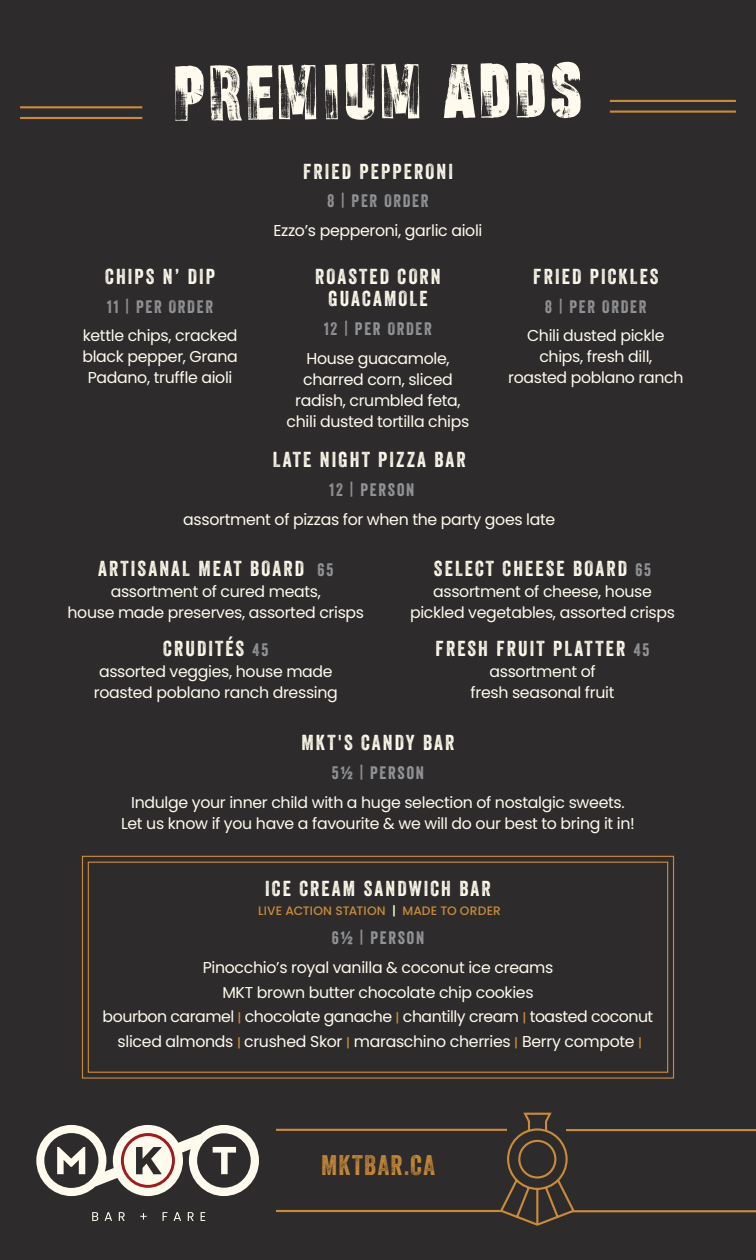
<style>
.page{position:relative;width:756px;height:1260px;background:#2e2b2c}
.page>*{position:absolute;margin:0;border:0;box-sizing:border-box;transform-origin:0 0}
.MKT_section_head{font:66.5px "JUNO";color:#fefbee}
.MKT_food_description{font:27.47px "Veneer Two";letter-spacing:.05em;color:#c98b3a}
.MKT_Food_Title_Spaced{font:21px/22.8px "Veneer";letter-spacing:.1em;color:#fefbee;text-align:center}
.MKT_Food_Title_Spaced-2{font:17.5px "Veneer";letter-spacing:.1em;color:#939598}
.MKT_Food_Title_Spaced-3{font:15.75px/21px "Poppins";letter-spacing:-.02em;color:#fefbee;text-align:center}
.MKT_Food_Title_Spaced-4{font:500 12.25px "Poppins";letter-spacing:.01em;color:#c98b3a}
.s1{font-size:17.5px;color:#939598}
.s2{color:#fffce8}
.s3{font-weight:500;font-size:12.25px;color:#c98b3a}
</style>
<div class="page">
<svg style="left:81px;top:855px;width:594px;height:224px"></svg>
<div style="left:88px;top:862px;width:580px;height:211px;border:1px solid #c98b3a"></div>
<hr style="left:20px;top:106px;width:122px;height:2px;background:#c98b3a">
<hr style="left:20px;top:117px;width:122px;height:2px;background:#c98b3a">
<hr style="left:610px;top:100px;width:126px;height:2px;background:#c98b3a">
<hr style="left:610px;top:111px;width:126px;height:2px;background:#c98b3a">
<hr style="left:0;top:1210px;width:524px;height:2px;background:#c98b3a">
<hr style="left:0;top:1129px;width:560px;height:2px;background:#c98b3a">
<div style="left:0;top:1105px;width:276px;height:136px;background:#2e2b2c"></div>
<hr style="left:529px;top:1129px;width:227px;height:2px;background:#c98b3a">
<hr style="left:543px;top:1210px;width:213px;height:2px;background:#c98b3a">
<svg style="left:498px;top:1112px;width:78px;height:114px"></svg>
<svg style="left:92px;top:1212px;width:6px;height:9px"></svg>
<svg style="left:104px;top:1212px;width:8px;height:9px"></svg>
<svg style="left:119px;top:1212px;width:6px;height:9px"></svg>
<svg style="left:140px;top:1213px;width:7px;height:7px"></svg>
<svg style="left:163px;top:1212px;width:18px;height:9px"></svg>
<svg style="left:188px;top:1212px;width:6px;height:9px"></svg>
<svg style="left:201px;top:1212px;width:4px;height:9px"></svg>
<svg style="left:36px;top:1125px;width:223px;height:72px"></svg>
<p class="MKT_section_head" style="left:172px;top:52px;width:411px;rotate:-1deg">Premium adds</p>
<p class="MKT_Food_Title_Spaced" style="left:105px;top:265px;width:111px">CHIPS N’ DIP</p>
<p class="MKT_Food_Title_Spaced-2" style="left:107px;top:296px;width:107px">11 | PER ORDER</p>
<p class="MKT_Food_Title_Spaced-3" style="left:82px;top:325px;width:157px">kettle chips, cracked black pepper, Grana<br>Padano, truffle aioli</p>
<p class="MKT_Food_Title_Spaced" style="left:303px;top:159px;width:151px">FRIED PEPPERONI</p>
<p class="MKT_Food_Title_Spaced-2" style="left:327px;top:190px;width:103px">8 | PER ORDER</p>
<p class="MKT_Food_Title_Spaced-3" style="left:274px;top:220px;width:210px">Ezzo’s pepperoni, garlic aioli</p>
<p class="MKT_Food_Title_Spaced" style="left:315px;top:265px;width:127px">ROASTED CORN<br>GUACAMOLE</p>
<p class="MKT_Food_Title_Spaced-2" style="left:324px;top:318px;width:109px">12 | PER ORDER</p>
<p class="MKT_Food_Title_Spaced-3" style="left:287px;top:348px;width:184px">House guacamole, charred corn, sliced radish, crumbled feta, chili dusted tortilla chips</p>
<p class="MKT_Food_Title_Spaced" style="left:533px;top:265px;width:127px">FRIED PICKLES</p>
<p class="MKT_Food_Title_Spaced-2" style="left:545px;top:296px;width:103px">8 | PER ORDER</p>
<p class="MKT_Food_Title_Spaced-3" style="left:508px;top:325px;width:177px">Chili dusted pickle chips, fresh dill, roasted poblano ranch</p>
<p class="MKT_Food_Title_Spaced" style="left:273px;top:448px;width:194px">LATE NIGHT PIZZA BAR</p>
<p class="MKT_Food_Title_Spaced-2" style="left:330px;top:479px;width:86px">12 | PERSON</p>
<p class="MKT_Food_Title_Spaced-3" style="left:183px;top:509px;width:374px">assortment of pizzas for when the party goes late</p>
<p class="MKT_Food_Title_Spaced" style="left:98px;top:557px;width:237px">ARTISANAL MEAT BOARD <span class="s1">65</span></p>
<p class="MKT_Food_Title_Spaced-3" style="left:68px;top:581px;width:298px">assortment of cured meats,<br>house made preserves, assorted crisps</p>
<p class="MKT_Food_Title_Spaced" style="left:163px;top:637px;width:107px">CRUDITÉS <span class="s1">45</span></p>
<p class="MKT_Food_Title_Spaced-3" style="left:94px;top:661px;width:246px">assorted veggies, house made roasted poblano ranch dressing</p>
<p class="MKT_Food_Title_Spaced" style="left:434px;top:557px;width:219px">SELECT CHEESE BOARD <span class="s1">65</span></p>
<p class="MKT_Food_Title_Spaced-3" style="left:410px;top:581px;width:266px">assortment of cheese, house pickled vegetables, assorted crisps</p>
<p class="MKT_Food_Title_Spaced" style="left:436px;top:637px;width:215px">FRESH FRUIT PLATTER <span class="s1">45</span></p>
<p class="MKT_Food_Title_Spaced-3" style="left:471px;top:661px;width:145px">assortment of fresh seasonal fruit</p>
<p class="MKT_Food_Title_Spaced" style="left:301px;top:731px;width:155px">MKT'S CANDY BAR</p>
<p class="MKT_Food_Title_Spaced-2" style="left:332px;top:762px;width:94px">5½ | PERSON</p>
<p class="MKT_Food_Title_Spaced-3" style="left:121px;top:792px;width:515px">Indulge your inner child with a huge selection of nostalgic sweets.<br>Let us know if you have a favourite &amp; we will do our best to bring it in!</p>
<p class="MKT_Food_Title_Spaced" style="left:265px;top:877px;width:227px">ICE CREAM SANDWICH BAR</p>
<p class="MKT_Food_Title_Spaced-4" style="left:258px;top:904px;width:244px">LIVE ACTION STATION <span class="s2">|</span> MADE TO ORDER</p>
<p class="MKT_Food_Title_Spaced-2" style="left:332px;top:927px;width:94px">6½ | PERSON</p>
<p class="MKT_Food_Title_Spaced-3" style="left:103px;top:955px;width:552px;line-height:24.5px">Pinocchio’s royal vanilla &amp; coconut ice creams<br>MKT brown butter chocolate chip cookies<br>bourbon caramel <span class="s3">|</span> chocolate ganache <span class="s3">|</span> chantilly cream <span class="s3">|</span> toasted coconut sliced almonds <span class="s3">|</span> crushed Skor <span class="s3">|</span> maraschino cherries <span class="s3">|</span> Berry compote <span class="s3">|</span></p>
<p class="MKT_food_description" style="left:321px;top:1149px;width:115px">MKTBAR.CA</p>
</div>
